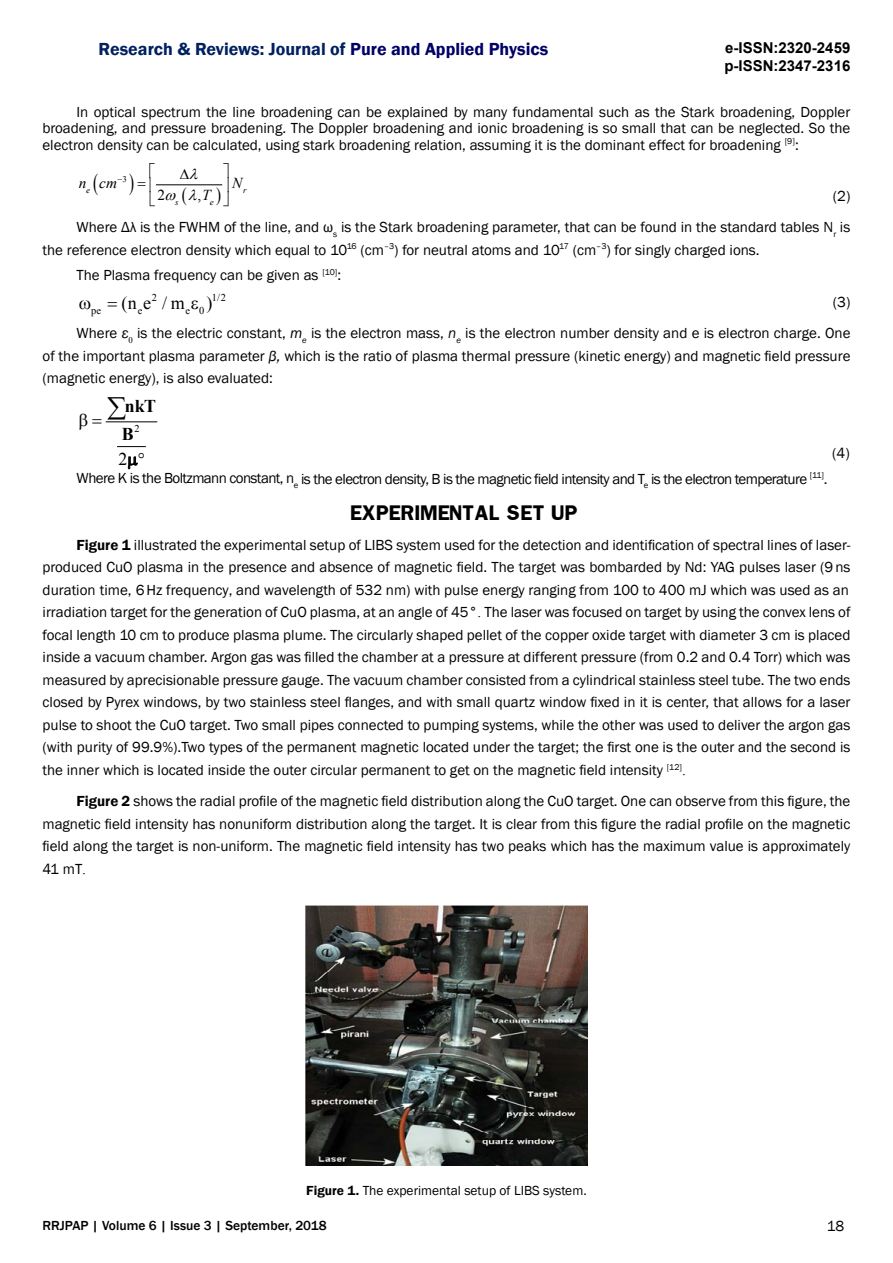
<style>
.page{position:relative;width:893px;height:1263px;background:#fff}
.page>*{position:absolute;margin:0;border:0;box-sizing:border-box;transform-origin:0 0}
.t1{font:18.15px "Times New Roman";color:#000}
.t2{font:600 18px "Franklin Gothic";color:#002060}
.t3{font:700 18px "Franklin";color:#000}
.t4{font:700 18px/27.6px "Times New Roman";color:#000;text-align:center}
.t5{font:18px "Times New Roman";color:#000}
.t6{font:italic 15.15px "Times New Roman";color:#000}
.t7{font:15.15px "Times New Roman";color:#000}
.t8{font:15px/22.5px "Franklin Gothic";color:#000;text-align:justify}
.t9{font:15px "Franklin Gothic";letter-spacing:-.04em;color:#000}
.t10{font:700 15px/18px "Arial";color:#000}
.t11{font:13.5px "Franklin Gothic";color:#000}
.t12{font:500 13.5px "Franklin Gothic";color:#000}
.t13{font:10.5px "Times New Roman";color:#000}
.t14{font:10.35px "Times New Roman";color:#000}
.t15{font:italic 8.7px "Times New Roman";color:#000}
.t16{font:8.7px "Times New Roman";color:#000}
.s1{color:#006}
.s2{font-style:italic}
.s3{font-weight:600}
.s4{font-family:"Times New Roman"}
</style>
<div class="page">
<hr style="left:156px;top:184px;width:66px;height:1px;background:#000">
<svg style="left:118px;top:446px;width:27px;height:1px"></svg>
<hr style="left:106px;top:421px;width:51px;height:1px;background:#000">
<img style="left:306px;top:906px;width:281px;height:260px">
<svg style="left:216px;top:184px;width:7px;height:2px"></svg>
<svg style="left:128px;top:456px;width:10px;height:13px"></svg>
<p class="t2" style="left:99px;top:38px;width:451px">Research &amp; Reviews: Journal of <span class="s1">Pure and Applied Physics</span></p>
<p class="t10" style="left:724px;top:39px;width:127px">e-ISSN:2320-2459 p-ISSN:2347-2316</p>
<p class="t8" style="left:42px;top:104px;width:809px;line-height:16.5px;text-indent:34px">In optical spectrum the line broadening can be explained by many fundamental such as the Stark broadening, Doppler broadening, and pressure broadening. The Doppler broadening and ionic broadening is so small that can be neglected. So the electron density can be calculated, using stark broadening relation, assuming it is the dominant effect for broadening <sup>[9]</sup>:</p>
<p class="t16" style="left:118px;top:173px;width:11px">−3</p>
<p class="t7" style="left:157px;top:185px;width:9px">2</p>
<p class="t7" style="left:197px;top:185px;width:15px">,<span class="s2">T</span></p>
<p class="t6" style="left:79px;top:173px;width:40px">n cm</p>
<p class="t6" style="left:232px;top:173px;width:12px">N</p>
<p class="t8" style="left:76px;top:181px;width:775px;line-height:31px;text-align:right">(2)<br>Where Δλ is the FWHM of the line, and ω<sub>s</sub> is the Stark broadening parameter, that can be found in the standard tables N<sub>r</sub> is</p>
<p class="t8" style="left:76px;top:237px;width:685px;line-height:25px;text-indent:-34px">the reference electron density which equal to 10<sup>16</sup> (cm<sup>–3</sup>) for neutral atoms and 10<sup>17</sup> (cm<sup>–3</sup>) for singly charged ions.<br>The Plasma frequency can be given as <sup>[10]</sup>:</p>
<p class="t13" style="left:152px;top:291px;width:7px">2</p>
<p class="t13" style="left:212px;top:291px;width:16px">1/2</p>
<p class="t13" style="left:91px;top:303px;width:11px">pe</p>
<p class="t13" style="left:138px;top:303px;width:6px">e</p>
<p class="t13" style="left:185px;top:303px;width:20px">e 0</p>
<p class="t15" style="left:86px;top:184px;width:5px">e</p>
<p class="t15" style="left:243px;top:184px;width:5px">r</p>
<p class="t15" style="left:175px;top:196px;width:5px">s</p>
<p class="t15" style="left:210px;top:196px;width:5px">e</p>
<p class="t1" style="left:121px;top:291px;width:93px">(ne m )</p>
<p class="t8" style="left:76px;top:287px;width:775px;line-height:30.9px;text-align:right">(3)<br>Where <span class="s2">ε</span><sub>0</sub> is the electric constant, <span class="s2">m</span><sub>e</sub> is the electron mass, <span class="s2">n</span><sub>e</sub> is the electron number density and e is electron charge. One</p>
<p class="t8" style="left:43px;top:345px;width:809px">of the important plasma parameter <span class="s2">β,</span> which is the ratio of plasma thermal pressure (kinetic energy) and magnetic field pressure (magnetic energy), is also evaluated:</p>
<p class="t14" style="left:134px;top:422px;width:7px">2</p>
<p class="t5" style="left:119px;top:447px;width:10px">2</p>
<p class="t4" style="left:107px;top:392px;width:50px">∑nkT<br>B</p>
<p class="t8" style="left:832px;top:442px;width:19px">(4)</p>
<p class="t9" style="left:76px;top:469px;width:752px">Where K is the Boltzmann constant, n<sub>e</sub> is the electron density, B is the magnetic field intensity and T<sub>e</sub> is the electron temperature <sup>[11]</sup>.</p>
<p class="t3" style="left:350px;top:501px;width:229px">EXPERIMENTAL SET UP</p>
<p class="t8" style="left:43px;top:534px;width:809px;text-indent:34px"><span class="s3">Figure 1</span> illustrated the experimental setup of LIBS system used for the detection and identification of spectral lines of laser&shy;produced CuO plasma in the presence and absence of magnetic field. The target was bombarded by Nd: YAG pulses laser (9ns duration time, 6Hz frequency, and wavelength of 532 nm) with pulse energy ranging from 100 to 400 mJ which was used as an irradiation target for the generation of CuO plasma, at an angle of 45°<span class="s4">.</span> The laser was focused on target by using the convex lens of focal length 10 cm to produce plasma plume. The circularly shaped pellet of the copper oxide target with diameter 3 cm is placed inside a vacuum chamber. Argon gas was filled the chamber at a pressure at different pressure (from 0.2 and 0.4 Torr) which was measured by aprecisionable pressure gauge. The vacuum chamber consisted from a cylindrical stainless steel tube. The two ends closed by Pyrex windows, by two stainless steel flanges, and with small quartz window fixed in it is center, that allows for a laser pulse to shoot the CuO target. Two small pipes connected to pumping systems, while the other was used to deliver the argon gas (with purity of 99.9%).Two types of the permanent magnetic located under the target; the first one is the outer and the second is the inner which is located inside the outer circular permanent to get on the magnetic field intensity <sup>[12]</sup><span class="s4">.</span></p>
<p class="t8" style="left:42px;top:790px;width:809px;text-indent:34px"><span class="s3">Figure 2</span> shows the radial profile of the magnetic field distribution along the CuO target. One can observe from this figure, the magnetic field intensity has nonuniform distribution along the target. It is clear from this figure the radial profile on the magnetic field along the target is non-uniform. The magnetic field intensity has two peaks which has the maximum value is approximately 41 mT<span class="s4">.</span></p>
<p class="t11" style="left:306px;top:1182px;width:282px"><span class="s3">Figure 1.</span> The experimental setup of LIBS system.</p>
<p class="t12" style="left:43px;top:1217px;width:286px">RRJPAP | Volume 6 | Issue 3 | September, 2018</p>
<p class="t8" style="left:827px;top:1215px;width:19px">18</p>
</div>
